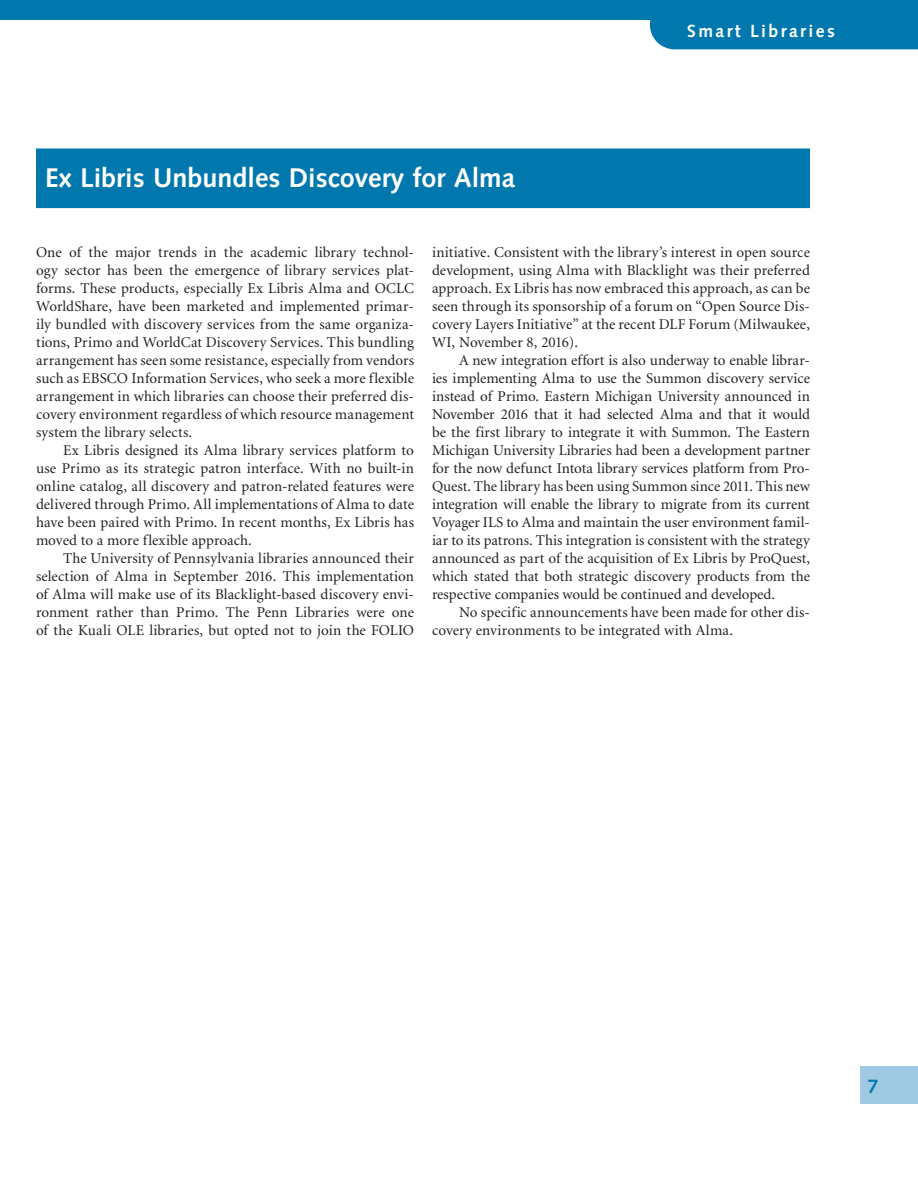
<style>
.page{position:relative;width:918px;height:1188px;background:#fff}
.page>*{position:absolute;margin:0;border:0;box-sizing:border-box;transform-origin:0 0}
.t1{font:700 27px "Syntax";color:#fff}
.t2{font:700 19.5px "Syntax";color:#0078ae}
.t3{font:700 17.7px "Syntax";letter-spacing:.135em;color:#fff}
.t4{font:15px/18px "Minion";letter-spacing:.005em;color:#231f20;text-align:justify}
</style>
<div class="page">
<div style="left:0;top:0;width:918px;height:20px;background:#0078ae"></div>
<div style="left:650px;top:20px;width:268px;height:29px;background:#0078ae"></div>
<div style="left:860px;top:1066px;width:58px;height:38px;background:#9fc8e2"></div>
<div style="left:36px;top:149px;width:774px;height:59px;background:#0078ae"></div>
<h1 class="t1" style="left:45px;top:162px;width:472px">Ex Libris Unbundles Discovery for Alma</h1>
<p class="t3" style="left:687px;top:20px;width:149px">Smart Libraries</p>
<p class="t4" style="left:36px;top:243px;width:380px">One of the major trends in the academic library technol&shy;ogy sector has been the emergence of library services plat&shy;forms. These products, especially Ex Libris Alma and OCLC WorldShare, have been marketed and implemented primar&shy;ily bundled with discovery services from the same organiza&shy;tions, Primo and WorldCat Discovery Services. This bundling arrangement has seen some resistance, especially from vendors such as EBSCO Information Services, who seek a more flexible arrangement in which libraries can choose their preferred dis&shy;covery environment regardless of which resource management system the library selects.</p>
<p class="t4" style="left:36px;top:441px;width:380px;text-indent:27px">Ex Libris designed its Alma library services platform to use Primo as its strategic patron interface. With no built-in online catalog, all discovery and patron-related features were delivered through Primo. All implementations of Alma to date have been paired with Primo. In recent months, Ex Libris has moved to a more flexible approach.</p>
<p class="t4" style="left:36px;top:549px;width:380px;text-indent:27px">The University of Pennsylvania libraries announced their selection of Alma in September 2016. This implementation of Alma will make use of its Blacklight-based discovery envi&shy;ronment rather than Primo. The Penn Libraries were one of the Kuali OLE libraries, but opted not to join the FOLIO</p>
<p class="t4" style="left:432px;top:243px;width:380px">initiative. Consistent with the library’s interest in open source development, using Alma with Blacklight was their preferred approach. Ex Libris has now embraced this approach, as can be seen through its sponsorship of a forum on “Open Source Dis&shy;covery Layers Initiative” at the recent DLF Forum (Milwaukee, WI, November 8, 2016).</p>
<p class="t4" style="left:432px;top:351px;width:380px;text-indent:27px">A new integration effort is also underway to enable librar&shy;ies implementing Alma to use the Summon discovery service instead of Primo. Eastern Michigan University announced in November 2016 that it had selected Alma and that it would be the first library to integrate it with Summon. The Eastern Michigan University Libraries had been a development partner for the now defunct Intota library services platform from Pro-Quest. The library has been using Summon since 2011. This new integration will enable the library to migrate from its current Voyager ILS to Alma and maintain the user environment famil&shy;iar to its patrons. This integration is consistent with the strategy announced as part of the acquisition of Ex Libris by ProQuest, which stated that both strategic discovery products from the respective companies would be continued and developed.</p>
<p class="t4" style="left:432px;top:603px;width:379px;text-indent:27px">No specific announcements have been made for other dis&shy;covery environments to be integrated with Alma.</p>
<h2 class="t2" style="left:868px;top:1075px;width:12px">7</h2>
</div>
